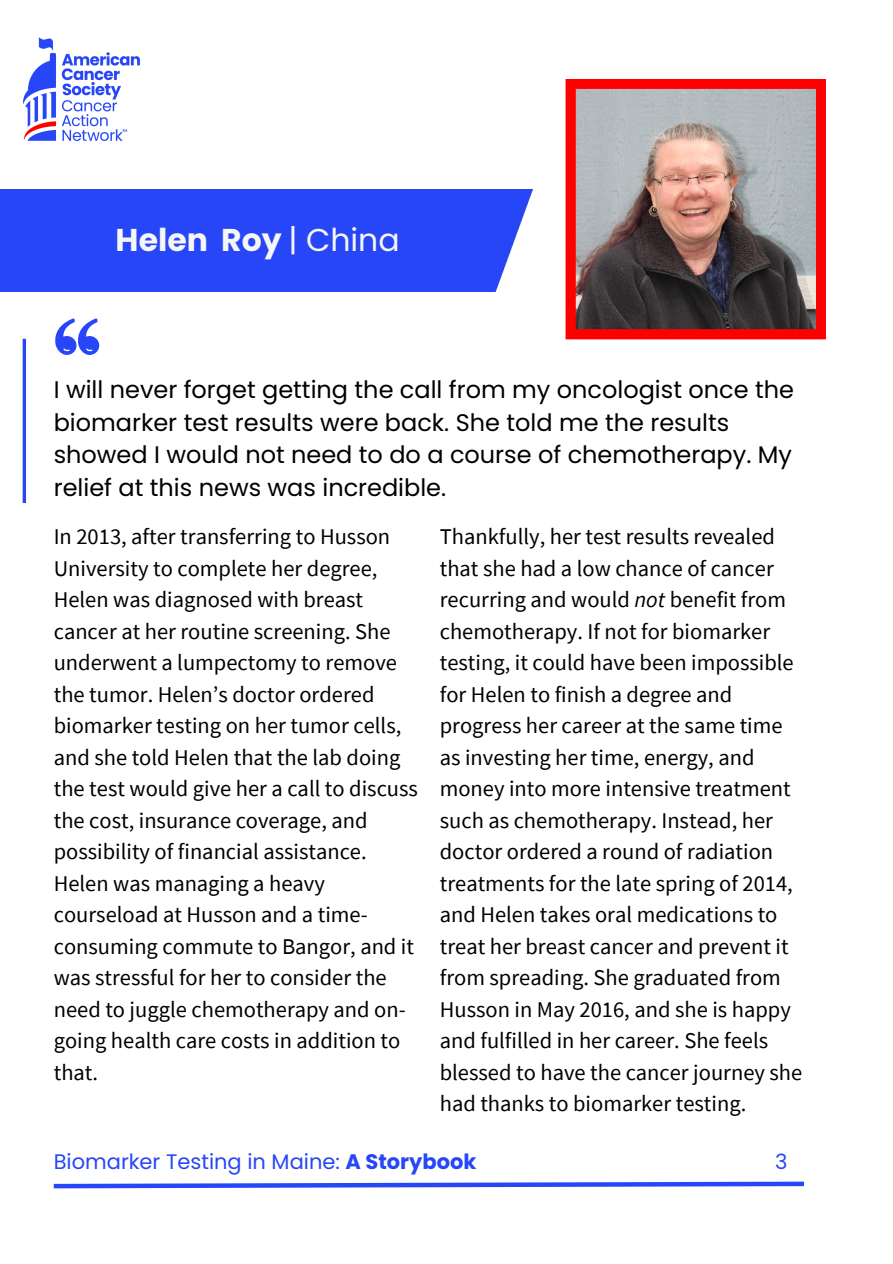
<style>
.page{position:relative;width:893px;height:1264px;background:#fff}
.page>*{position:absolute;margin:0;border:0;box-sizing:border-box;transform-origin:0 0}
.t1{font:700 31.5px "Poppins";color:#f6f6f6}
.t2{font:24px/32.5px "Poppins";color:#000}
.t3{font:22.5px/31.5px "Source Sans Pro";color:#000}
.t4{font:21px "Poppins";color:#2746f8}
.s1{font-weight:400}
.s2{font-style:italic}
.s3{font-weight:700}
</style>
<div class="page">
<img style="left:23px;top:37px;width:117px;height:104px">
<div style="left:0;top:189px;width:534px;height:103px;background:#2746f8"></div>
<svg style="left:55px;top:318px;width:44px;height:37px"></svg>
<hr style="left:23px;top:339px;width:3px;height:164px;background:#2746f8">
<svg style="left:53px;top:1181px;width:751px;height:8px"></svg>
<svg style="left:565px;top:79px;width:261px;height:260px;background:#9c706f"></svg>
<p class="t1" style="left:116px;top:218px;width:285px">Helen Roy <span class="s1">| China</span></p>
<p class="t2" style="left:54px;top:373px;width:741px">I will never forget getting the call from my oncologist once the biomarker test results were back. She told me the results showed I would not need to do a course of chemotherapy. My relief at this news was incredible.</p>
<p class="t3" style="left:54px;top:520px;width:366px">In 2013, after transferring to Husson University to complete her degree, Helen was diagnosed with breast cancer at her routine screening. She underwent a lumpectomy to remove the tumor. Helen’s doctor ordered biomarker testing on her tumor cells, and she told Helen that the lab doing the test would give her a call to discuss the cost, insurance coverage, and possibility of financial assistance.<br>Helen was managing a heavy courseload at Husson and a time&shy;consuming commute to Bangor, and it was stressful for her to consider the need to juggle chemotherapy and on&shy;going health care costs in addition to that.</p>
<p class="t3" style="left:440px;top:520px;width:364px">Thankfully, her test results revealed that she had a low chance of cancer recurring and would <span class="s2">not</span> benefit from chemotherapy. If not for biomarker testing, it could have been impossible for Helen to finish a degree and progress her career at the same time as investing her time, energy, and money into more intensive treatment such as chemotherapy. Instead, her doctor ordered a round of radiation treatments for the late spring of 2014, and Helen takes oral medications to treat her breast cancer and prevent it from spreading. She graduated from Husson in May 2016, and she is happy and fulfilled in her career. She feels blessed to have the cancer journey she had thanks to biomarker testing.</p>
<p class="t4" style="left:54px;top:1146px;width:424px">Biomarker Testing in Maine: <span class="s3">A Storybook</span></p>
<p class="t4" style="left:775px;top:1146px;width:14px">3</p>
</div>
